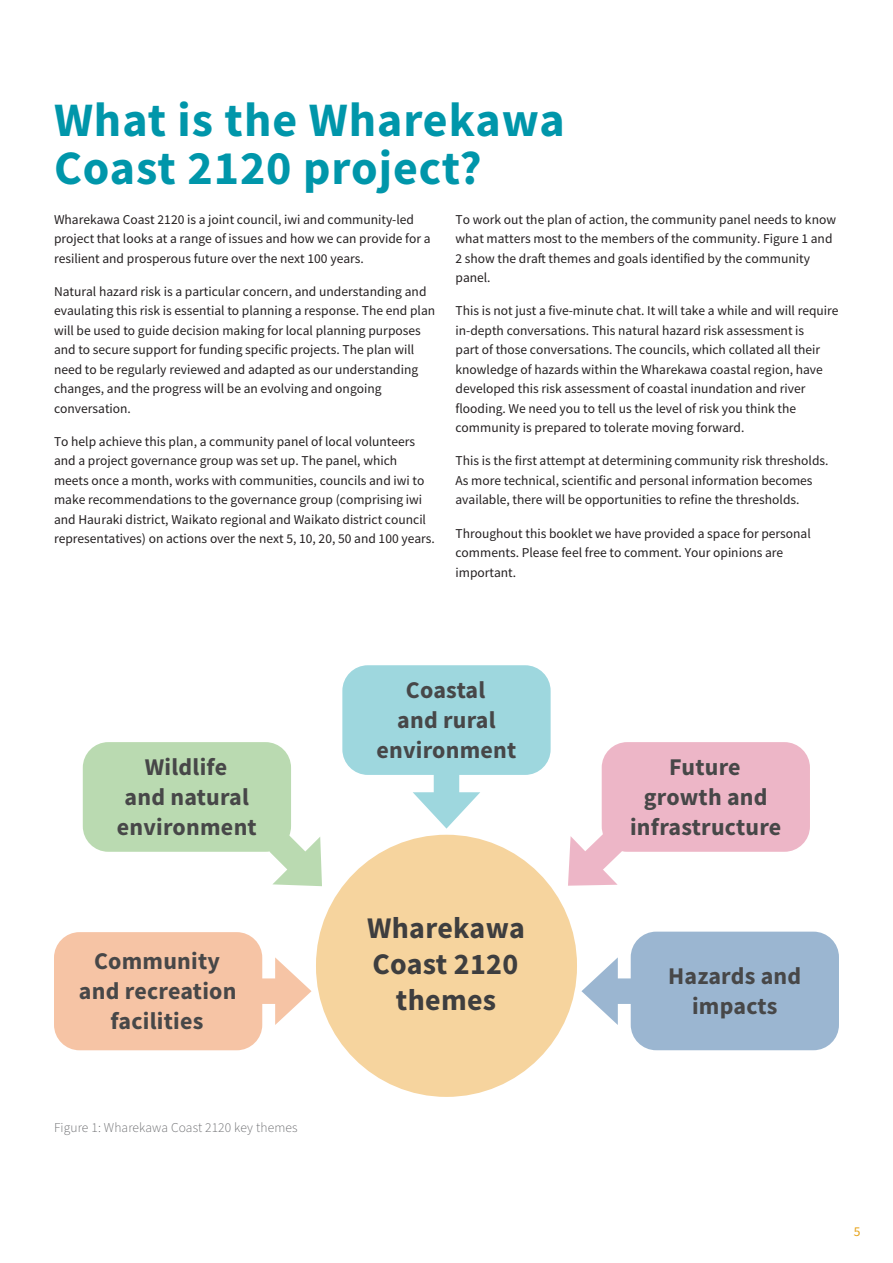
<style>
.page{position:relative;width:893px;height:1263px;background:#fff}
.page>*{position:absolute;margin:0;border:0;box-sizing:border-box;transform-origin:0 0}
.t1{font:700 48px/48px "Source Sans Pro";letter-spacing:.02em;color:#0096aa}
.t2{font:700 30px/36px "Source Sans Pro";letter-spacing:.01em;color:#3e3e3f;text-align:center}
.t3{font:700 24px/30px "Source Sans Pro";letter-spacing:.01em;color:#3e3e3f;text-align:center}
.t4{font:13.5px/19.5px "Source Sans Pro";color:#231f20}
.t5{font:300 13.5px "Source Sans Pro";letter-spacing:.01em;color:#6c6d70}
.t6{font:13.5px "Source Sans Pro";color:#e6a218}
</style>
<div class="page">
<div style="left:316px;top:835px;width:261px;height:262px;background:#f6d49e;border-radius:130px"></div>
<div style="left:631px;top:932px;width:208px;height:118px;background:#96b3cf;border-radius:26px"></div>
<div style="left:605px;top:978px;width:27px;height:26px;background:#96b3cf"></div>
<svg style="left:581px;top:957px;width:37px;height:68px"></svg>
<div style="left:602px;top:742px;width:208px;height:110px;background:#edb3c4;border-radius:26px"></div>
<svg style="left:549px;top:806px;width:100px;height:100px"></svg>
<div style="left:342px;top:665px;width:209px;height:110px;background:#99d5dd;border-radius:26px"></div>
<div style="left:434px;top:773px;width:25px;height:32px;background:#99d5dd"></div>
<svg style="left:413px;top:792px;width:67px;height:37px"></svg>
<div style="left:83px;top:742px;width:208px;height:110px;background:#b7d9ad;border-radius:26px"></div>
<svg style="left:242px;top:829px;width:100px;height:77px"></svg>
<div style="left:54px;top:932px;width:208px;height:118px;background:#f6c1a1;border-radius:26px"></div>
<div style="left:261px;top:978px;width:27px;height:26px;background:#f6c1a1"></div>
<svg style="left:275px;top:957px;width:36px;height:68px"></svg>
<h1 class="t1" style="left:54px;top:95px;width:512px">What is the Wharekawa<br>Coast 2120 project?</h1>
<p class="t4" style="left:54px;top:209px;width:378px">Wharekawa Coast 2120 is a joint council, iwi and community-led project that looks at a range of issues and how we can provide for a resilient and prosperous future over the next 100 years.</p>
<p class="t4" style="left:54px;top:282px;width:383px">Natural hazard risk is a particular concern, and understanding and evaulating this risk is essential to planning a response. The end plan will be used to guide decision making for local planning purposes and to secure support for funding specific projects. The plan will need to be regularly reviewed and adapted as our understanding changes, and the progress will be an evolving and ongoing conversation.</p>
<p class="t4" style="left:54px;top:432px;width:382px">To help achieve this plan, a community panel of local volunteers and a project governance group was set up. The panel, which meets once a month, works with communities, councils and iwi to make recommendations to the governance group (comprising iwi and Hauraki district, Waikato regional and Waikato district council representatives) on actions over the next 5, 10, 20, 50 and 100 years.</p>
<p class="t4" style="left:455px;top:209px;width:382px">To work out the plan of action, the community panel needs to know what matters most to the members of the community. Figure 1 and 2 show the draft themes and goals identified by the community panel.</p>
<p class="t4" style="left:455px;top:301px;width:385px">This is not just a five-minute chat. It will take a while and will require in-depth conversations. This natural hazard risk assessment is<br>part of those conversations. The councils, which collated all their knowledge of hazards within the Wharekawa coastal region, have developed this risk assessment of coastal inundation and river flooding. We need you to tell us the level of risk you think the community is prepared to tolerate moving forward.</p>
<p class="t4" style="left:455px;top:451px;width:375px">This is the first attempt at determining community risk thresholds.<br>As more technical, scientific and personal information becomes available, there will be opportunities to refine the thresholds.</p>
<p class="t4" style="left:455px;top:523px;width:357px">Throughout this booklet we have provided a space for personal comments. Please feel free to comment. Your opinions are important.</p>
<h3 class="t3" style="left:117px;top:751px;width:142px">Wildlife<br>and natural environment</h3>
<h3 class="t3" style="left:79px;top:946px;width:159px">Community and recreation facilities</h3>
<p class="t5" style="left:54px;top:1119px;width:245px">Figure 1: Wharekawa Coast 2120 key themes</p>
<h3 class="t3" style="left:376px;top:675px;width:142px">Coastal<br>and rural environment</h3>
<h2 class="t2" style="left:367px;top:909px;width:159px">Wharekawa<br>Coast 2120 themes</h2>
<h3 class="t3" style="left:630px;top:751px;width:153px">Future growth and infrastructure</h3>
<h3 class="t3" style="left:668px;top:960px;width:135px">Hazards and impacts</h3>
<p class="t6" style="left:854px;top:1223px;width:8px">5</p>
</div>
